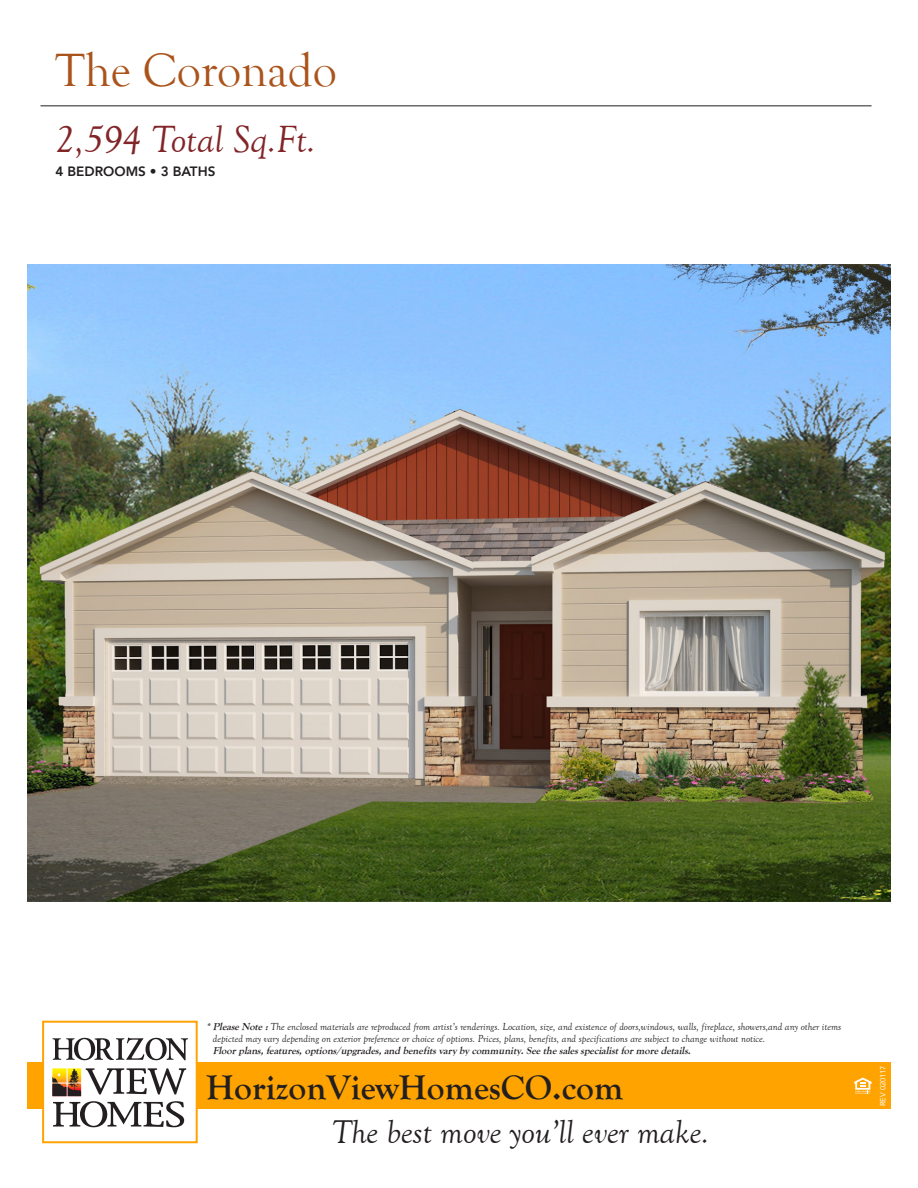
<style>
.page{position:relative;width:918px;height:1188px;background:#fff}
.page>*{position:absolute;margin:0;border:0;box-sizing:border-box;transform-origin:0 0}
.t1{font:48px "Goudy Old Style T";color:#aa541c}
.t2{font:italic 39px "Goudy Old Style T";color:#822528}
.t3{font:700 36px "Goudy Old Style T";color:#231f20}
.t4{font:700 35.55px "Goudy Old Style T";color:#231f20}
.t5{font:italic 33.75px "Goudy Old Style T";color:#231f20}
.t6{font:800 13.5px "Avenir";color:#231f20}
.t7{font:italic 10.5px/12px "Goudy Old Style T";color:#231f20}
.t8{font:italic 700 10.5px "Goudy Old Style T";color:#231f20}
.t9{font:7.5px "Avenir";color:#fff}
.s1{font-weight:700}
</style>
<div class="page">
<img style="left:27px;top:105px;width:864px;height:1039px">
<p class="t1" style="left:56px;top:44px;width:283px">The Coronado</p>
<p class="t2" style="left:56px;top:118px;width:262px">2,594 Total Sq.Ft.</p>
<p class="t6" style="left:56px;top:160px;width:161px">4 BEDROOMS • 3 BATHS</p>
<p class="t7" style="left:213px;top:1021px;width:630px;text-indent:-7px"><span class="s1">*PleaseNote:</span>The enclosed materials are reproduced from artist’s renderings. Location, size, and existence of doors,windows, walls, fireplace, showers,and any other items depicted may vary depending on exterior preference or choice of options. Prices, plans, benefits, and specifications are subject to change without notice.</p>
<p class="t8" style="left:213px;top:1045px;width:482px">Floorplans,features,options/upgrades,and benefitsvary by community.Seethesalesspecialistformoredetails.</p>
<h3 class="t3" style="left:206px;top:1066px;width:342px">AspenViewHomes.com</h3>
<h3 class="t5" style="left:332px;top:1114px;width:379px">The best move you’ll ever make.</h3>
<p class="t4" style="left:206px;top:1067px;width:418px">HorizonViewHomesCO.com</p>
<p class="t9" style="left:877px;top:1106px;width:42px;rotate:-90deg">REV 020117</p>
</div>
